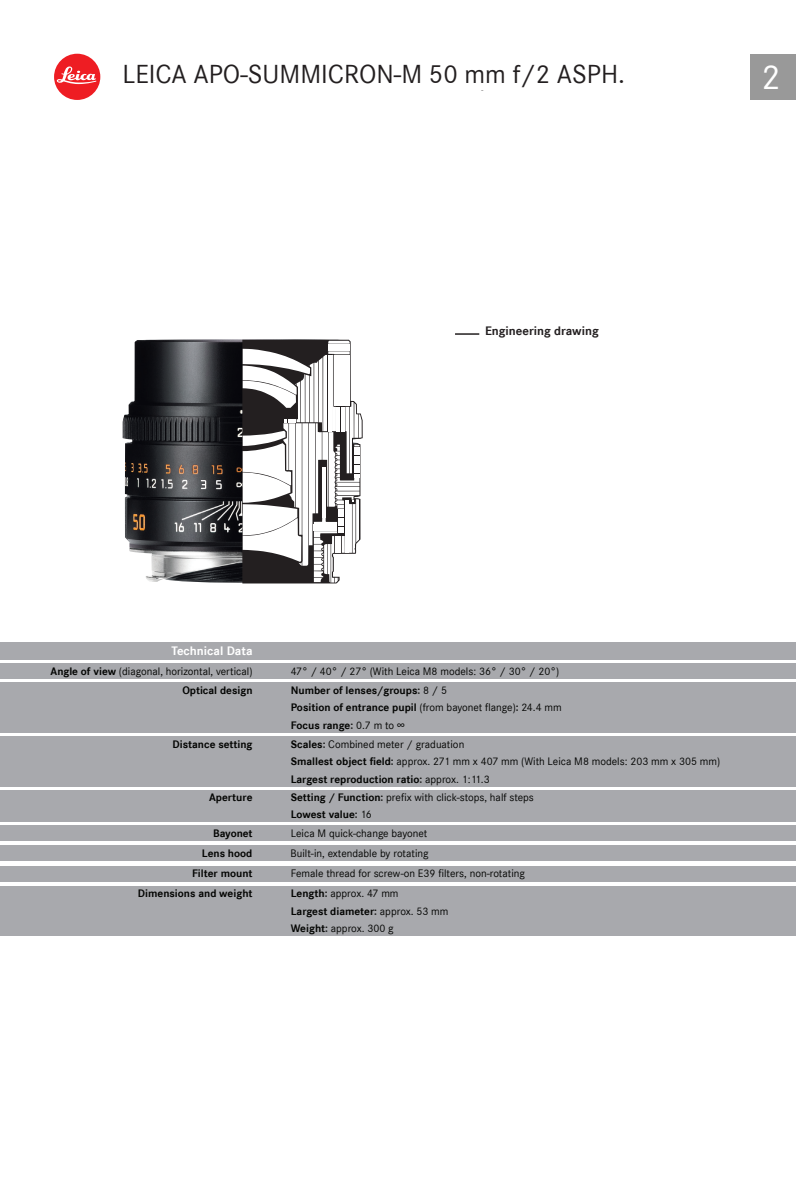
<style>
.page{position:relative;width:796px;height:1191px;background:#fff}
.page>*{position:absolute;margin:0;border:0;box-sizing:border-box;transform-origin:0 0}
.t1{font:36px "Corporate S";color:#fff}
.t2{font:27.75px "Corporate S";color:#231f20}
.t3{font:27px "Corporate S";color:#231f20}
.t4{font:700 12.75px "Corporate S";color:#231f20}
.t5{font:700 12.75px "Corporate S";color:#fff}
.t6{font:11.25px/17.2px "Corporate S";color:#040503}
.t7{font:700 11.25px/17.2px "Corporate S";color:#040503}
.s1{font-weight:700}
.s2{font-weight:400}
</style>
<div class="page">
<div style="left:749px;top:54px;width:46px;height:46px;background:#999"></div>
<div style="left:54px;top:54px;width:46px;height:46px;background:#ee1d23;border-radius:50%"></div>
<svg style="left:57px;top:66px;width:39px;height:18px"></svg>
<hr style="left:455px;top:333px;width:24px;height:2px;background:#231f20">
<img style="left:122px;top:339px;width:241px;height:245px">
<div style="left:244px;top:446px;width:204px;height:163px;background:#fff"></div>
<svg style="left:242px;top:340px;width:120px;height:243px"></svg>
<div style="left:0;top:642px;width:795px;height:17px;background:#a8a9ad"></div>
<div style="left:0;top:663px;width:795px;height:16px;background:#a8a9ad"></div>
<div style="left:0;top:682px;width:795px;height:51px;background:#a8a9ad"></div>
<div style="left:0;top:736px;width:795px;height:51px;background:#a8a9ad"></div>
<div style="left:0;top:790px;width:795px;height:32px;background:#a8a9ad"></div>
<div style="left:0;top:825px;width:795px;height:16px;background:#a8a9ad"></div>
<div style="left:0;top:845px;width:795px;height:16px;background:#a8a9ad"></div>
<div style="left:0;top:886px;width:795px;height:49px;background:#a8a9ad"></div>
<div style="left:0;top:865px;width:795px;height:16px;background:#a8a9ad"></div>
<h3 class="t3" style="left:122px;top:59px;width:504px">LEICA APO-SUMMICRON-M 50 mm f/2 ASPH.</h3>
<h2 class="t2" style="left:122px;top:61px;width:488px">LEICA SUPER ELMAR-M 21mm f/3.4 ASPH.</h2>
<p class="t4" style="left:485px;top:323px;width:115px">Engineering drawing</p>
<h1 class="t1" style="left:761px;top:57px;width:21px">2</h1>
<p class="t5" style="left:171px;top:643px;width:83px">Technical Data</p>
<p class="t6" style="left:51px;top:662px;width:203px"><span class="s1">Angle of view</span> (diagonal, horizontal, vertical)</p>
<p class="t6" style="left:290px;top:662px;width:270px">47° / 40° / 27° (With Leica M8 models: 36° / 30° / 20°)</p>
<p class="t7" style="left:182px;top:682px;width:72px">Optical design</p>
<p class="t7" style="left:290px;top:682px;width:272px">Number of lenses/groups: <span class="s2">8 / 5<br></span>Position of entrance pupil <span class="s2">(from bayonet flange)</span>: <span class="s2">24.4 mm<br></span>Focus range: <span class="s2">0.7 m to ∞</span></p>
<p class="t7" style="left:172px;top:736px;width:81px">Distance setting</p>
<p class="t6" style="left:290px;top:735px;width:431px"><span class="s1">Scales:</span> Combined meter / graduation<br><span class="s1">Smallest object field:</span> approx. 271 mm x 407 mm (With Leica M8 models: 203 mm x 305 mm)<br><span class="s1">Largest reproduction ratio:</span> approx. 1:11.3</p>
<p class="t7" style="left:209px;top:789px;width:45px">Aperture</p>
<p class="t6" style="left:290px;top:789px;width:244px"><span class="s1">Setting / Function:</span> prefix with click-stops, half steps<br><span class="s1">Lowest value:</span> 16</p>
<p class="t7" style="left:213px;top:825px;width:41px">Bayonet</p>
<p class="t6" style="left:290px;top:824px;width:138px">Leica M quick-change bayonet</p>
<p class="t7" style="left:202px;top:845px;width:52px">Lens hood</p>
<p class="t6" style="left:290px;top:845px;width:139px">Built-in, extendable by rotating</p>
<p class="t7" style="left:138px;top:885px;width:116px">Dimensions and weight</p>
<p class="t6" style="left:290px;top:885px;width:159px"><span class="s1">Length:</span> approx. 47 mm<br><span class="s1">Largest diameter:</span> approx. 53 mm<br><span class="s1">Weight:</span> approx. 300 g</p>
<p class="t7" style="left:192px;top:865px;width:62px">Filter mount</p>
<p class="t6" style="left:290px;top:865px;width:235px">Female thread for screw-on E39 filters, non-rotating</p>
</div>
